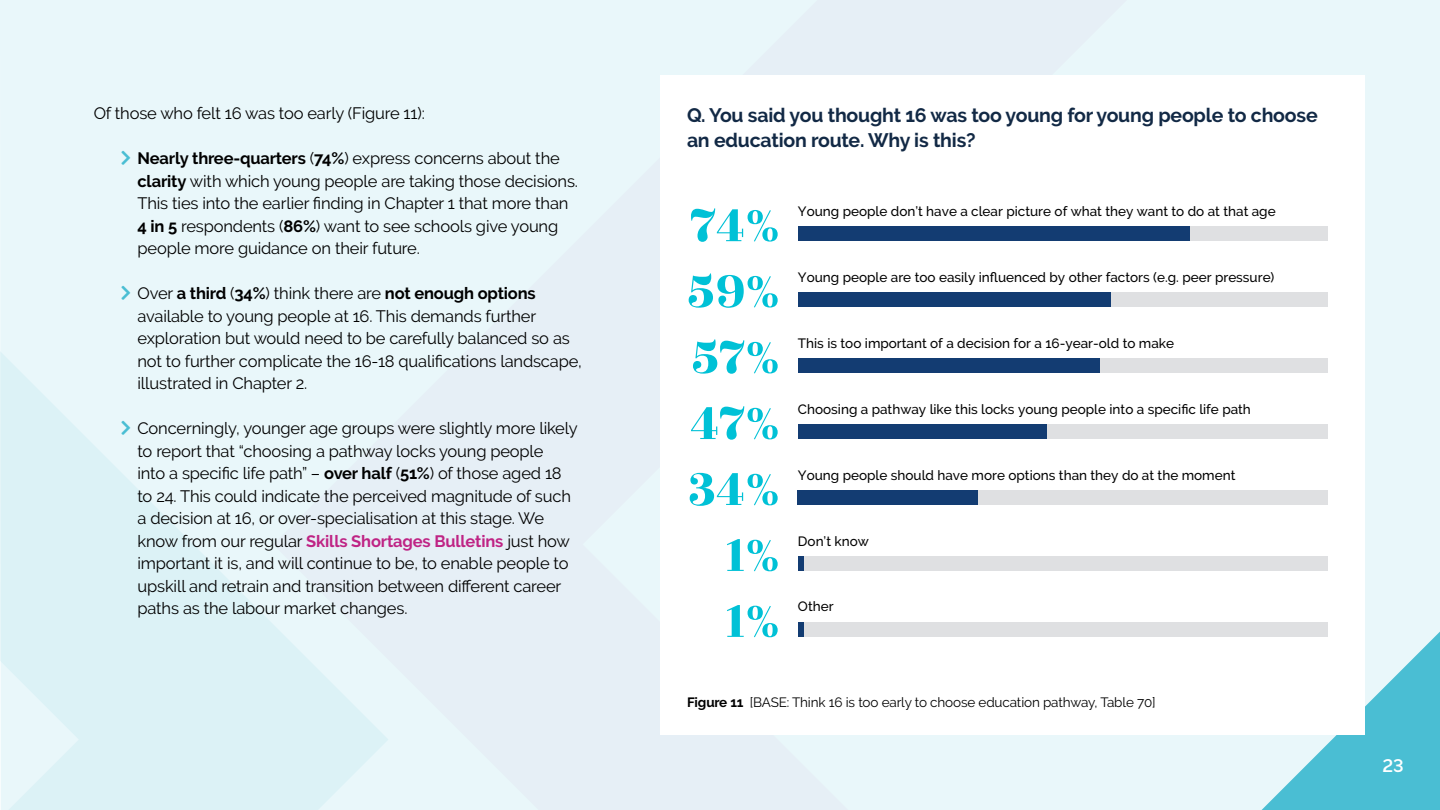
<style>
.page{position:relative;width:1440px;height:810px;background:#fff}
.page>*{position:absolute;margin:0;border:0;box-sizing:border-box;transform-origin:0 0}
.t1{font:54.75px "Rozha One";color:#00c1d6}
.t2{font:700 19.5px/25.5px "Raleway";letter-spacing:-.01em;color:#122945}
.t3{font:600 18px "Raleway";color:#fff}
.t4{font:16.5px/22.5px "Raleway";letter-spacing:-.01em;color:#000}
.t5{font:500 13.5px "Raleway";color:#000}
.t6{font:13.5px "Raleway";letter-spacing:-.01em;color:#000}
.s1{color:#4abed3}
.s2{font-weight:700}
.s3{font-weight:700;color:#bf2485}
</style>
<div class="page">
<div style="left:1311px;top:0;width:129px;height:632px;background:#e9f7fa"></div>
<svg style="left:1311px;top:632px;width:129px;height:178px;background:#66c8d9"></svg>
<div style="left:388px;top:0;width:923px;height:810px;background:#e8f5f9"></div>
<div style="left:661px;top:75px;width:704px;height:660px;background:#fff"></div>
<div style="left:798px;top:226px;width:530px;height:15px;background:#dfe0e2"></div>
<div style="left:798px;top:226px;width:392px;height:15px;background:#133c72"></div>
<div style="left:798px;top:292px;width:530px;height:15px;background:#dfe0e2"></div>
<div style="left:798px;top:292px;width:312px;height:15px;background:#133c72"></div>
<div style="left:798px;top:358px;width:530px;height:15px;background:#dfe0e2"></div>
<div style="left:798px;top:358px;width:302px;height:15px;background:#133c72"></div>
<div style="left:798px;top:424px;width:530px;height:15px;background:#dfe0e2"></div>
<div style="left:798px;top:424px;width:249px;height:15px;background:#133c72"></div>
<div style="left:798px;top:490px;width:530px;height:15px;background:#dfe0e2"></div>
<div style="left:798px;top:490px;width:180px;height:15px;background:#133c72"></div>
<div style="left:798px;top:556px;width:530px;height:15px;background:#dfe0e2"></div>
<div style="left:798px;top:556px;width:5px;height:15px;background:#133c72"></div>
<div style="left:798px;top:622px;width:530px;height:15px;background:#dfe0e2"></div>
<div style="left:798px;top:622px;width:5px;height:15px;background:#133c72"></div>
<svg style="left:0;top:0;width:388px;height:810px;background:#e5f5f8"></svg>
<svg style="left:122px;top:151px;width:8px;height:14px"></svg>
<svg style="left:122px;top:286px;width:8px;height:14px"></svg>
<svg style="left:122px;top:421px;width:8px;height:14px"></svg>
<p class="t4" style="left:94px;top:102px;width:333px">Of those who felt 16 was too early (Figure 11):</p>
<p class="t4" style="left:138px;top:147px;width:442px;text-indent:-17px"><span class="s1">❖□■▼</span> <span class="s2">Nearly three-quarters</span> (<span class="s2">74%</span>) express concerns about the <span class="s2">clarity</span> with which young people are taking those decisions.<br>This ties into the earlier finding in Chapter 1 that more than <span class="s2">4 in 5</span> respondents (<span class="s2">86%</span>) want to see schools give young people more guidance on their future.</p>
<p class="t4" style="left:138px;top:282px;width:446px;text-indent:-17px"><span class="s1">❖□■▼</span> Over <span class="s2">a third</span> (<span class="s2">34%</span>) think there are <span class="s2">not enough options </span>available to young people at 16. This demands further exploration but would need to be carefully balanced so as not to further complicate the 16-18 qualifications landscape, illustrated in Chapter 2.</p>
<p class="t4" style="left:138px;top:417px;width:442px;text-indent:-17px"><span class="s1">❖□■▼</span> Concerningly, younger age groups were slightly more likely to report that “choosing a pathway locks young people<br>into a specific life path” – <span class="s2">over half</span> (<span class="s2">51%</span>) of those aged 18 to 24. This could indicate the perceived magnitude of such a decision at 16, or over-specialisation at this stage. We know from our regular <span class="s3">Skills Shortages Bulletins</span> just how important it is, and will continue to be, to enable people to upskill and retrain and transition between different career paths as the labour market changes.</p>
<p class="t2" style="left:687px;top:102px;width:632px">Q. You said you thought 16 was too young for young people to choose an education route. Why is this?</p>
<p class="t1" style="left:690px;top:187px;width:91px">74%</p>
<p class="t5" style="left:798px;top:203px;width:479px">Young people don’t have a clear picture of what they want to do at that age</p>
<p class="t1" style="left:687px;top:252px;width:94px">59%</p>
<p class="t5" style="left:798px;top:269px;width:478px">Young people are too easily influenced by other factors (e.g. peer pressure)</p>
<p class="t1" style="left:691px;top:318px;width:90px">57%</p>
<p class="t5" style="left:798px;top:335px;width:378px">This is too important of a decision for a 16-year-old to make</p>
<p class="t1" style="left:690px;top:384px;width:91px">47%</p>
<p class="t5" style="left:798px;top:401px;width:455px">Choosing a pathway like this locks young people into a specific life path</p>
<p class="t1" style="left:687px;top:450px;width:94px">34%</p>
<p class="t5" style="left:798px;top:467px;width:439px">Young people should have more options than they do at the moment</p>
<p class="t1" style="left:725px;top:516px;width:57px">1%</p>
<p class="t5" style="left:798px;top:533px;width:72px">Don’t know</p>
<p class="t1" style="left:725px;top:582px;width:57px">1%</p>
<p class="t5" style="left:798px;top:599px;width:37px">Other</p>
<p class="t6" style="left:687px;top:694px;width:470px"><span class="s2">Figure 11</span> [BASE: Think 16 is too early to choose education pathway, Table 70]</p>
<p class="t3" style="left:1383px;top:755px;width:23px">23</p>
</div>
